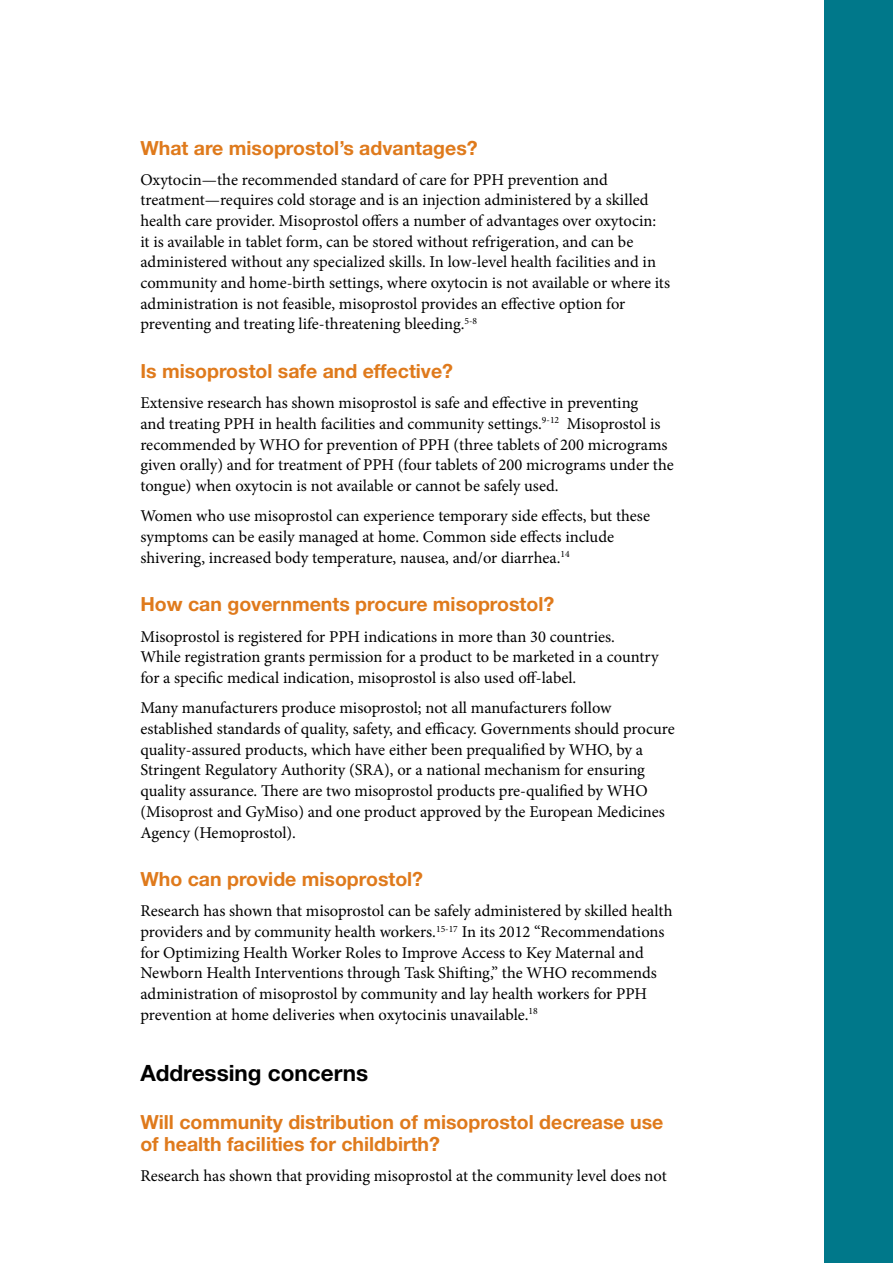
<style>
.page{position:relative;width:893px;height:1263px;background:#fff}
.page>*{position:absolute;margin:0;border:0;box-sizing:border-box;transform-origin:0 0}
.t1{font:700 22.5px "Helvetica Neue";color:#000}
.t2{font:700 19.5px/21.5px "Helvetica Neue";color:#df7a1c}
.t3{font:16.5px/20.7px "Minion Pro";letter-spacing:-.005em;color:#000}
</style>
<div class="page">
<div style="left:825px;top:0;width:68px;height:1263px;background:#00788a"></div>
<p class="t2" style="left:140px;top:137px;width:339px">What are misoprostol’s advantages?</p>
<p class="t3" style="left:140px;top:169px;width:531px">Oxytocin—the recommended standard of care for PPH prevention and treatment—requires cold storage and is an injection administered by a skilled health care provider. Misoprostol offers a number of advantages over oxytocin:<br>it is available in tablet form, can be stored without refrigeration, and can be administered without any specialized skills. In low-level health facilities and in community and home-birth settings, where oxytocin is not available or where its administration is not feasible, misoprostol provides an effective option for preventing and treating life-threatening bleeding.<sup>5-8</sup></p>
<p class="t2" style="left:140px;top:360px;width:314px">Is misoprostol safe and effective?</p>
<p class="t3" style="left:140px;top:393px;width:535px">Extensive research has shown misoprostol is safe and effective in preventing<br>and treating PPH in health facilities and community settings.<sup>9-12</sup> Misoprostol is recommended by WHO for prevention of PPH (three tablets of 200 micrograms given orally) and for treatment of PPH (four tablets of 200 micrograms under the tongue) when oxytocin is not available or cannot be safely used.</p>
<p class="t3" style="left:140px;top:506px;width:511px">Women who use misoprostol can experience temporary side effects, but these symptoms can be easily managed at home. Common side effects include shivering, increased body temperature, nausea, and/or diarrhea.<sup>14</sup></p>
<p class="t2" style="left:140px;top:593px;width:415px">How can governments procure misoprostol?</p>
<p class="t3" style="left:140px;top:626px;width:520px">Misoprostol is registered for PPH indications in more than 30 countries.<br>While registration grants permission for a product to be marketed in a country for a specific medical indication, misoprostol is also used off-label.</p>
<p class="t3" style="left:140px;top:698px;width:536px">Many manufacturers produce misoprostol; not all manufacturers follow established standards of quality, safety, and efficacy. Governments should procure quality-assured products, which have either been prequalified by WHO, by a Stringent Regulatory Authority (SRA), or a national mechanism for ensuring quality assurance. There are two misoprostol products pre-qualified by WHO (Misoprost and GyMiso) and one product approved by the European Medicines Agency (Hemoprostol).</p>
<p class="t2" style="left:140px;top:868px;width:284px">Who can provide misoprostol?</p>
<p class="t3" style="left:140px;top:901px;width:534px">Research has shown that misoprostol can be safely administered by skilled health providers and by community health workers.<sup>15-17</sup> In its 2012 “Recommendations for Optimizing Health Worker Roles to Improve Access to Key Maternal and Newborn Health Interventions through Task Shifting,” the WHO recommends administration of misoprostol by community and lay health workers for PPH prevention at home deliveries when oxytocinis unavailable.<sup>18</sup></p>
<h1 class="t1" style="left:140px;top:1059px;width:229px">Addressing concerns</h1>
<p class="t2" style="left:140px;top:1111px;width:525px">Will community distribution of misoprostol decrease use of health facilities for childbirth?</p>
<p class="t3" style="left:140px;top:1166px;width:528px">Research has shown that providing misoprostol at the community level does not</p>
</div>
